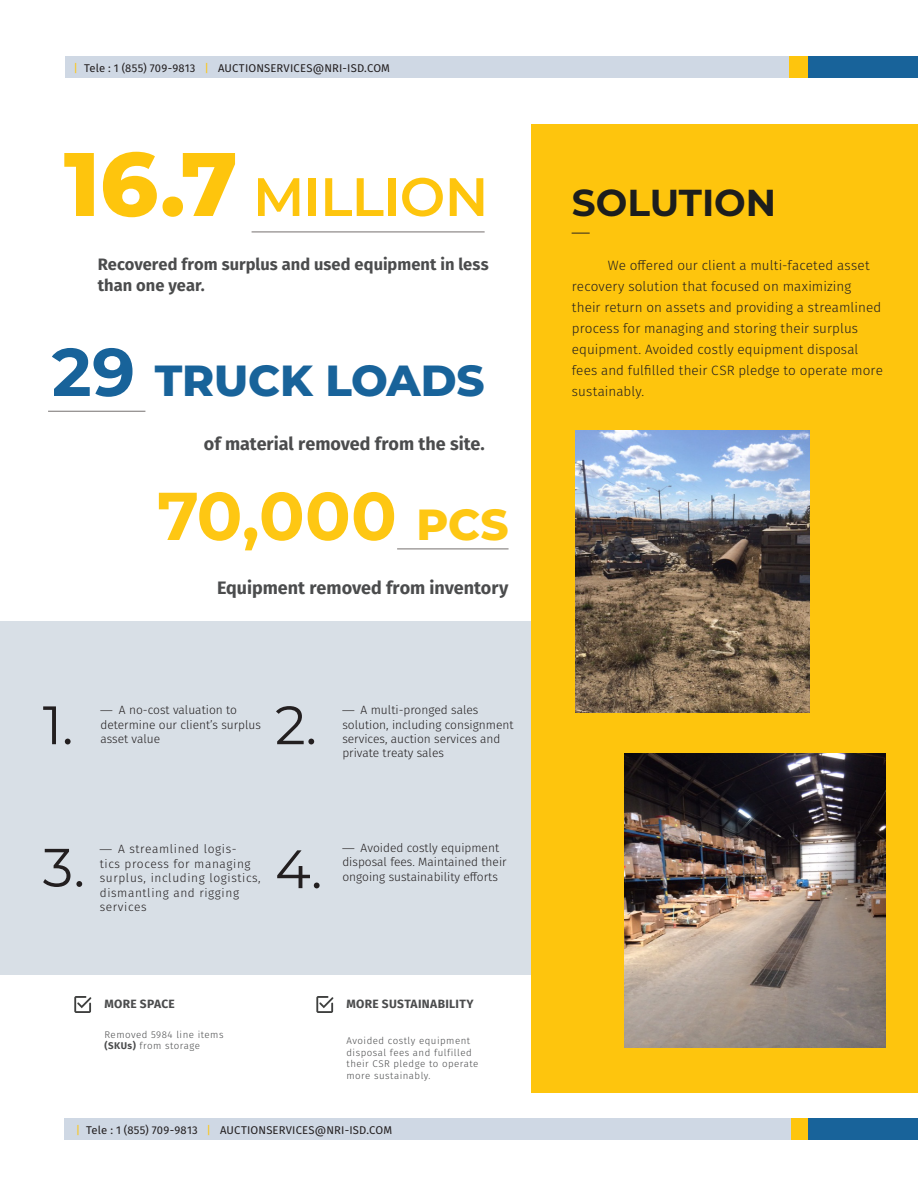
<style>
.page{position:relative;width:918px;height:1188px;background:#fff}
.page>*{position:absolute;margin:0;border:0;box-sizing:border-box;transform-origin:0 0}
.t1{font:700 67.5px "Montserrat";color:#fec713}
.t2{font:600 54px "Montserrat";letter-spacing:-.015em;color:#fec50d}
.t3{font:54px "Montserrat";color:#231f20}
.t4{font:800 43.5px "Montserrat";letter-spacing:-.005em;color:#18639a}
.t5{font:700 37.5px "Montserrat";color:#1d1e1d}
.t6{font:700 18px "Fira Sans";color:#4b4c4d}
.t7{font:18px "Montserrat";color:#231f20}
.t8{font:700 16.5px/21px "Fira Sans";letter-spacing:.005em;color:#4b4c4d}
.t9{font:300 13.5px/21px "Fira Sans";letter-spacing:.01em;color:#231f20}
.t10{font:300 12px/14.4px "Fira Sans";color:#231f20}
.t11{font:300 12px/14.4px "Fira Sans";letter-spacing:.05em;color:#231f20}
.t12{font:700 12px "Fira Sans";letter-spacing:.025em;color:#4b4c4d}
.t13{font:11.25px "Fira Sans";letter-spacing:.015em;color:#231f20}
.t14{font:300 9.75px/11.7px "Fira Sans";letter-spacing:.05em;color:#4b4c4d}
.s1{color:#fec50d}
.s2{font-weight:800;font-size:90px}
.s3{font-weight:700;font-size:67.5px}
.s4{font-weight:800;font-size:43.5px}
.s5{font-family:"Montserrat";font-weight:400}
.s6{font-weight:700}
</style>
<div class="page">
<div style="left:0;top:621px;width:918px;height:354px;background:#d8dfe6"></div>
<div style="left:531px;top:125px;width:387px;height:968px;background:#fec50d"></div>
<div style="left:788px;top:56px;width:20px;height:21px;background:#fec50d"></div>
<div style="left:791px;top:1118px;width:20px;height:22px;background:#fec50d"></div>
<svg style="left:74px;top:996px;width:17px;height:17px"></svg>
<img style="left:575px;top:431px;width:234px;height:281px">
<img style="left:625px;top:753px;width:261px;height:294px">
<svg style="left:316px;top:996px;width:17px;height:17px"></svg>
<div style="left:65px;top:56px;width:724px;height:21px;background:#cfd8e4"></div>
<div style="left:67px;top:1118px;width:724px;height:22px;background:#cfd8e4"></div>
<hr style="left:397px;top:549px;width:112px;height:1px;background:#75706f">
<hr style="left:48px;top:411px;width:97px;height:1px;background:#75706f">
<hr style="left:252px;top:232px;width:233px;height:1px;background:#75706f">
<div style="left:808px;top:56px;width:110px;height:21px;background:#18639a"></div>
<div style="left:808px;top:1118px;width:110px;height:22px;background:#18639a"></div>
<p class="t13" style="left:74px;top:60px;width:318px"><span class="s1">|</span> Tele : 1 (855) 709-9813 <span class="s1">|</span> AUCTIONSERVICES@NRI-ISD.COM</p>
<p class="t2" style="left:64px;top:159px;width:426px"><span class="s2">16.7</span> MILLION</p>
<p class="t8" style="left:98px;top:253px;width:392px">Recovered from surplus and used equipment in less than one year.</p>
<p class="t4" style="left:52px;top:349px;width:434px"><span class="s3">29</span> TRUCK LOADS</p>
<p class="t6" style="left:204px;top:429px;width:282px">of material removed from the site.</p>
<p class="t1" style="left:157px;top:467px;width:353px">70,000 <span class="s4">PCS</span></p>
<p class="t6" style="left:217px;top:573px;width:293px">Equipment removed from inventory</p>
<p class="t3" style="left:43px;top:688px;width:32px">1.</p>
<p class="t10" style="left:100px;top:703px;width:162px"><span class="s5">—</span> A no-cost valuation to determine our client’s surplus asset value</p>
<p class="t3" style="left:275px;top:688px;width:43px">2.</p>
<p class="t10" style="left:342px;top:703px;width:173px"><span class="s5">—</span> A multi-pronged sales solution, including consignment services, auction services and private treaty sales</p>
<p class="t3" style="left:43px;top:830px;width:44px">3.</p>
<p class="t11" style="left:100px;top:842px;width:163px"><span class="s5">—</span> A streamlined logis-<br>tics process for managing surplus, including logistics, dismantling and rigging services</p>
<p class="t3" style="left:275px;top:832px;width:49px">4.</p>
<p class="t10" style="left:342px;top:840px;width:166px"><span class="s5">—</span> Avoided costly equipment disposal fees. Maintained their ongoing sustainability efforts</p>
<p class="t12" style="left:104px;top:994px;width:72px">MORE SPACE</p>
<p class="t14" style="left:104px;top:1028px;width:121px">Removed 5984 line items <span class="s6">(SKUs)</span> from storage</p>
<p class="t12" style="left:347px;top:994px;width:129px">MORE SUSTAINABILITY</p>
<p class="t14" style="left:347px;top:1035px;width:133px">Avoided costly equipment disposal fees and fulfilled their CSR pledge to operate more sustainably.</p>
<p class="t13" style="left:76px;top:1122px;width:318px"><span class="s1">|</span> Tele : 1 (855) 709-9813 <span class="s1">|</span> AUCTIONSERVICES@NRI-ISD.COM</p>
<p class="t5" style="left:572px;top:176px;width:206px">SOLUTION</p>
<p class="t7" style="left:572px;top:219px;width:19px">—</p>
<p class="t9" style="left:572px;top:255px;width:313px;text-indent:36px">We offered our client a multi-faceted asset recovery solution that focused on maximizing their return on assets and providing a streamlined process for managing and storing their surplus equipment. Avoided costly equipment disposal fees and fulfilled their CSR pledge to operate more sustainably.</p>
</div>
